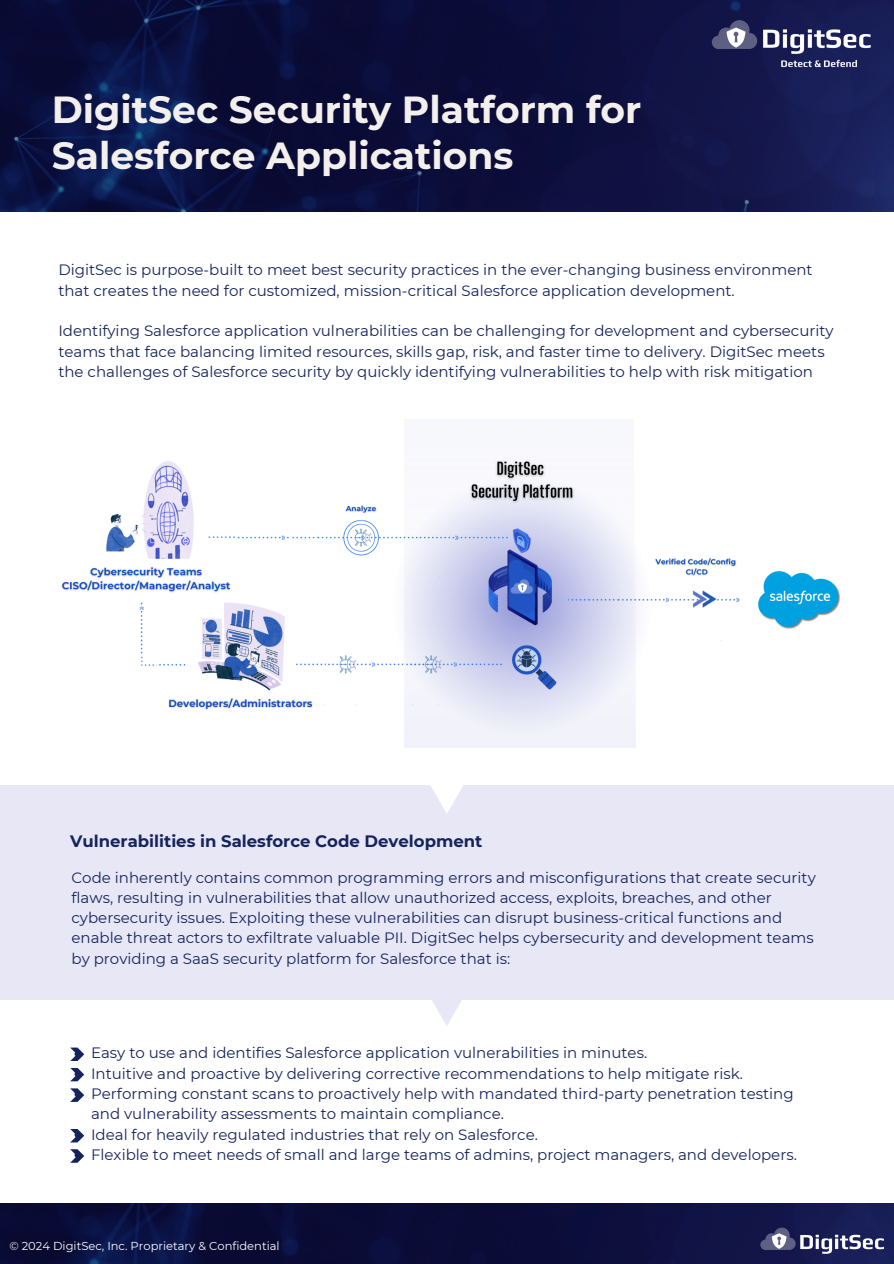
<style>
.page{position:relative;width:894px;height:1264px;background:#fff}
.page>*{position:absolute;margin:0;border:0;box-sizing:border-box;transform-origin:0 0}
.t1{font:700 37.65px/46.2px "Montserrat";color:#f3efec}
.t2{font:700 16.5px "Montserrat";color:#15245c}
.t3{font:15px/20.2px "Montserrat";color:#15245c}
.t4{font:11.55px "Montserrat";color:#fff}
</style>
<div class="page">
<div style="left:0;top:784px;width:893px;height:215px;background:#e7e7f6"></div>
<img style="left:0;top:0;width:893px;height:212px">
<img style="left:696px;top:5px;width:193px;height:79px">
<svg style="left:409px;top:784px;width:75px;height:29px"></svg>
<img style="left:0;top:1203px;width:893px;height:60px">
<img style="left:748px;top:1215px;width:145px;height:42px">
<svg style="left:412px;top:999px;width:69px;height:27px"></svg>
<svg style="left:70px;top:1047px;width:14px;height:14px"></svg>
<svg style="left:70px;top:1068px;width:14px;height:13px"></svg>
<svg style="left:70px;top:1088px;width:14px;height:13px"></svg>
<svg style="left:70px;top:1129px;width:14px;height:13px"></svg>
<svg style="left:70px;top:1149px;width:14px;height:13px"></svg>
<img style="left:61px;top:460px;width:779px;height:288px">
<p class="t1" style="left:52px;top:87px;width:591px">DigitSec Security Platform for<br>Salesforce Applications</p>
<p class="t3" style="left:58px;top:260px;width:755px">DigitSec is purpose-built to meet best security practices in the ever-changing business environment that creates the need for customized, mission-critical Salesforce application development.</p>
<p class="t3" style="left:58px;top:321px;width:776px">Identifying Salesforce application vulnerabilities can be challenging for development and cybersecurity teams that face balancing limited resources, skills gap, risk, and faster time to delivery. DigitSec meets the challenges of Salesforce security by quickly identifying vulnerabilities to help with risk mitigation</p>
<p class="t2" style="left:70px;top:831px;width:413px">Vulnerabilities in Salesforce Code Development</p>
<h3 class="t3" style="left:71px;top:867px;width:745px">Code inherently contains common programming errors and misconfigurations that create security flaws, resulting in vulnerabilities that allow unauthorized access, exploits, breaches, and other cybersecurity issues. Exploiting these vulnerabilities can disrupt business-critical functions and enable threat actors to exfiltrate valuable PII. DigitSec helps cybersecurity and development teams by providing a SaaS security platform for Salesforce that is:</h3>
<p class="t3" style="left:91px;top:1042px;width:557px">Easy to use and identifies Salesforce application vulnerabilities in minutes.</p>
<h2 class="t3" style="left:91px;top:1063px;width:653px">Intuitive and proactive by delivering corrective recommendations to help mitigate risk.</h2>
<h3 class="t3" style="left:91px;top:1083px;width:704px">Performing constant scans to proactively help with mandated third-party penetration testing and vulnerability assessments to maintain compliance.</h3>
<p class="t3" style="left:91px;top:1123px;width:448px">Ideal for heavily regulated industries that rely on Salesforce.</p>
<p class="t3" style="left:91px;top:1144px;width:707px">Flexible to meet needs of small and large teams of admins, project managers, and developers.</p>
<h1 class="t4" style="left:9px;top:1238px;width:272px">© 2024 DigitSec, Inc. Proprietary &amp; Confidential</h1>
</div>
